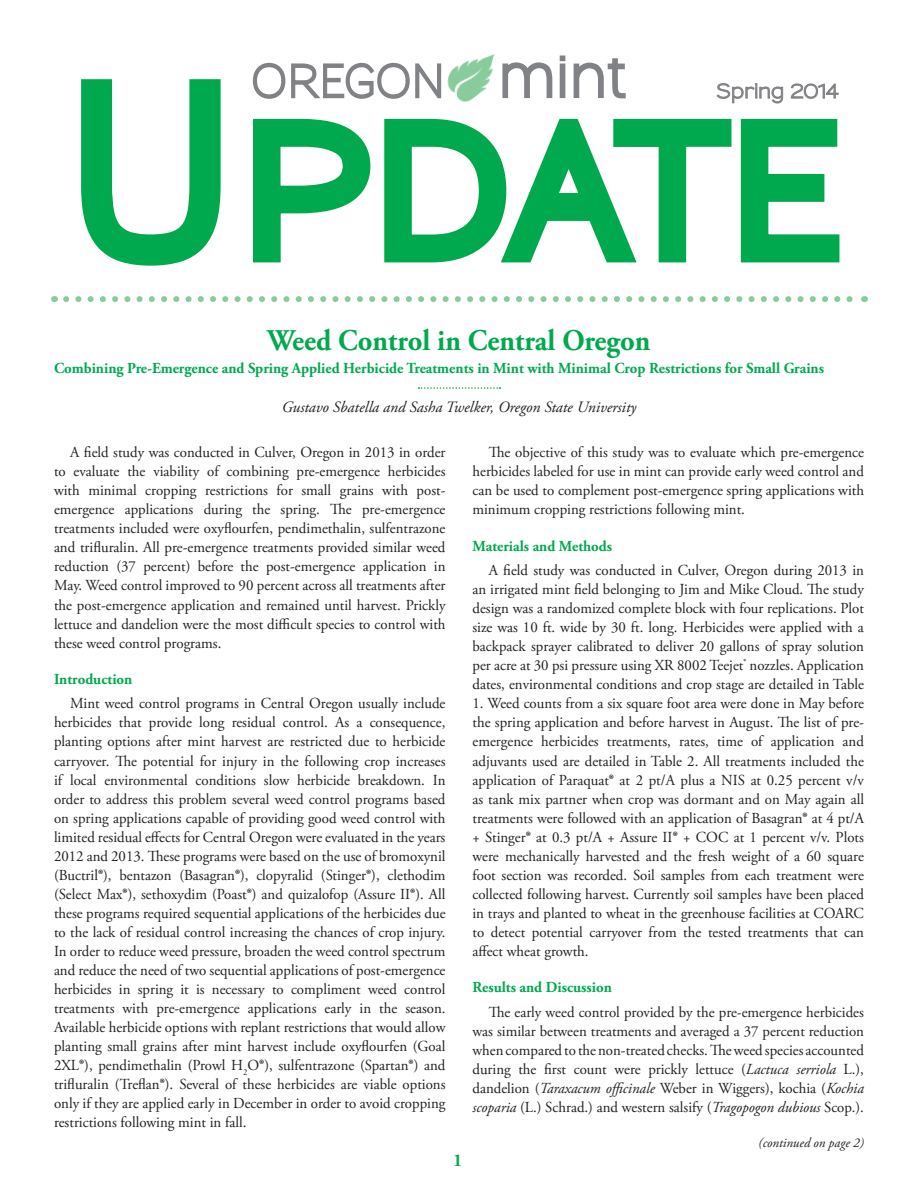
<style>
.page{position:relative;width:918px;height:1188px;background:#fff}
.page>*{position:absolute;margin:0;border:0;box-sizing:border-box;transform-origin:0 0}
.Head{font:700 30px "Adobe Garamond Pro";color:#00a94e;scale:.95 1}
.t1{font:700 18.75px "Sansumi";letter-spacing:-.03em;color:#808285;scale:.95 1}
.t2{font:700 18px "Adobe Garamond Pro";color:#00a94e}
.Bylines{font:italic 15.75px "Adobe Garamond Pro";color:#231f20}
.Body{font:15.3px/19px "Adobe Garamond Pro";color:#231f20;text-align:justify}
.sub_title{font:700 15.3px "Adobe Garamond Pro";color:#00a94e}
.Body-2{font:italic 13.5px "Adobe Garamond Pro";color:#231f20}
.s1{font-weight:700;color:#000}
.s2{font-style:italic}
</style>
<div class="page">
<svg style="left:81px;top:79px;width:759px;height:187px"></svg>
<svg style="left:716px;top:83px;width:67px;height:21px"></svg>
<svg style="left:791px;top:83px;width:48px;height:16px"></svg>
<svg style="left:418px;top:387px;width:83px;height:2px"></svg>
<svg style="left:66px;top:296px;width:787px;height:6px"></svg>
<img style="left:446px;top:54px;width:52px;height:50px">
<svg style="left:501px;top:55px;width:126px;height:45px"></svg>
<svg style="left:252px;top:62px;width:190px;height:38px"></svg>
<p class="t1" style="left:717px;top:81px;width:131px">Spring 2014</p>
<p class="Head" style="left:267px;top:323px;width:405px">Weed Control in Central Oregon</p>
<p class="sub_title" style="left:54px;top:360px;width:772px">Combining Pre-Emergence and Spring Applied Herbicide Treatments in Mint with Minimal Crop Restrictions for Small Grains</p>
<p class="Bylines" style="left:282px;top:398px;width:356px">Gustavo Sbatella and Sasha Twelker, Oregon State University</p>
<p class="Body" style="left:54px;top:443px;width:393px;text-indent:16px">A field study was conducted in Culver, Oregon in 2013 in order to evaluate the viability of combining pre-emergence herbicides with minimal cropping restrictions for small grains with post&shy;emergence applications during the spring. The pre-emergence treatments included were oxyflourfen, pendimethalin, sulfentrazone and trifluralin. All pre-emergence treatments provided similar weed reduction (37 percent) before the post-emergence application in May. Weed control improved to 90 percent across all treatments after the post-emergence application and remained until harvest. Prickly lettuce and dandelion were the most difficult species to control with these weed control programs.</p>
<p class="sub_title" style="left:54px;top:670px;width:80px">Introduction</p>
<p class="Body" style="left:54px;top:695px;width:393px;text-indent:16px">Mint weed control programs in Central Oregon usually include herbicides that provide long residual control. As a consequence, planting options after mint harvest are restricted due to herbicide carryover. The potential for injury in the following crop increases if local environmental conditions slow herbicide breakdown. In order to address this problem several weed control programs based on spring applications capable of providing good weed control with limited residual effects for Central Oregon were evaluated in the years 2012 and 2013. These programs were based on the use of bromoxynil (Buctril<span class="s1">®</span>), bentazon (Basagran<span class="s1">®</span>), clopyralid (Stinger<span class="s1">®</span>), clethodim (Select Max<span class="s1">®</span>), sethoxydim (Poast<span class="s1">®</span>) and quizalofop (Assure II<span class="s1">®</span>). All these programs required sequential applications of the herbicides due to the lack of residual control increasing the chances of crop injury.<br>In order to reduce weed pressure, broaden the weed control spectrum and reduce the need of two sequential applications of post-emergence herbicides in spring it is necessary to compliment weed control treatments with pre-emergence applications early in the season.<br>Available herbicide options with replant restrictions that would allow planting small grains after mint harvest include oxyflourfen (Goal 2XL<span class="s1">®</span>), pendimethalin (Prowl H<sub>2</sub>O<span class="s1">®</span>), sulfentrazone (Spartan<span class="s1">®</span>) and trifluralin (Treflan<span class="s1">®</span>). Several of these herbicides are viable options only if they are applied early in December in order to avoid cropping restrictions following mint in fall.</p>
<p class="t2" style="left:453px;top:1150px;width:11px">1</p>
<p class="Body" style="left:472px;top:443px;width:393px;text-indent:16px">The objective of this study was to evaluate which pre-emergence herbicides labeled for use in mint can provide early weed control and can be used to complement post-emergence spring applications with minimum cropping restrictions following mint.</p>
<p class="sub_title" style="left:472px;top:537px;width:141px">Materials and Methods</p>
<p class="Body" style="left:472px;top:561px;width:393px;text-indent:16px">A field study was conducted in Culver, Oregon during 2013 in an irrigated mint field belonging to Jim and Mike Cloud. The study design was a randomized complete block with four replications. Plot size was 10 ft. wide by 30 ft. long. Herbicides were applied with a backpack sprayer calibrated to deliver 20 gallons of spray solution per acre at 30 psi pressure using XR 8002 Teejet<sup>®</sup> nozzles. Application dates, environmental conditions and crop stage are detailed in Table</p>
<p class="Body" style="left:472px;top:695px;width:393px">1. Weed counts from a six square foot area were done in May before the spring application and before harvest in August. The list of pre&shy;emergence herbicides treatments, rates, time of application and adjuvants used are detailed in Table 2. All treatments included the application of Paraquat<span class="s1">®</span> at 2 pt/A plus a NIS at 0.25 percent v/v as tank mix partner when crop was dormant and on May again all treatments were followed with an application of Basagran<span class="s1">®</span> at 4 pt/A + Stinger<span class="s1">®</span> at 0.3 pt/A + Assure II<span class="s1">®</span> + COC at 1 percent v/v. Plots were mechanically harvested and the fresh weight of a 60 square foot section was recorded. Soil samples from each treatment were collected following harvest. Currently soil samples have been placed in trays and planted to wheat in the greenhouse facilities at COARC to detect potential carryover from the tested treatments that can affect wheat growth.</p>
<p class="sub_title" style="left:472px;top:979px;width:141px">Results and Discussion</p>
<p class="Body" style="left:472px;top:1003px;width:393px;text-indent:16px">The early weed control provided by the pre-emergence herbicides was similar between treatments and averaged a 37 percent reduction when compared to the non-treated checks. The weed species accounted during the first count were prickly lettuce (<span class="s2">Lactuca serriola</span> L.), dandelion (<span class="s2">Taraxacum officinale</span> Weber in Wiggers), kochia (<span class="s2">Kochia scoparia</span> (L.) Schrad.) and western salsify (<span class="s2">Tragopogon dubious</span> Scop.).</p>
<p class="Body-2" style="left:759px;top:1134px;width:107px">(continued on page 2)</p>
</div>
